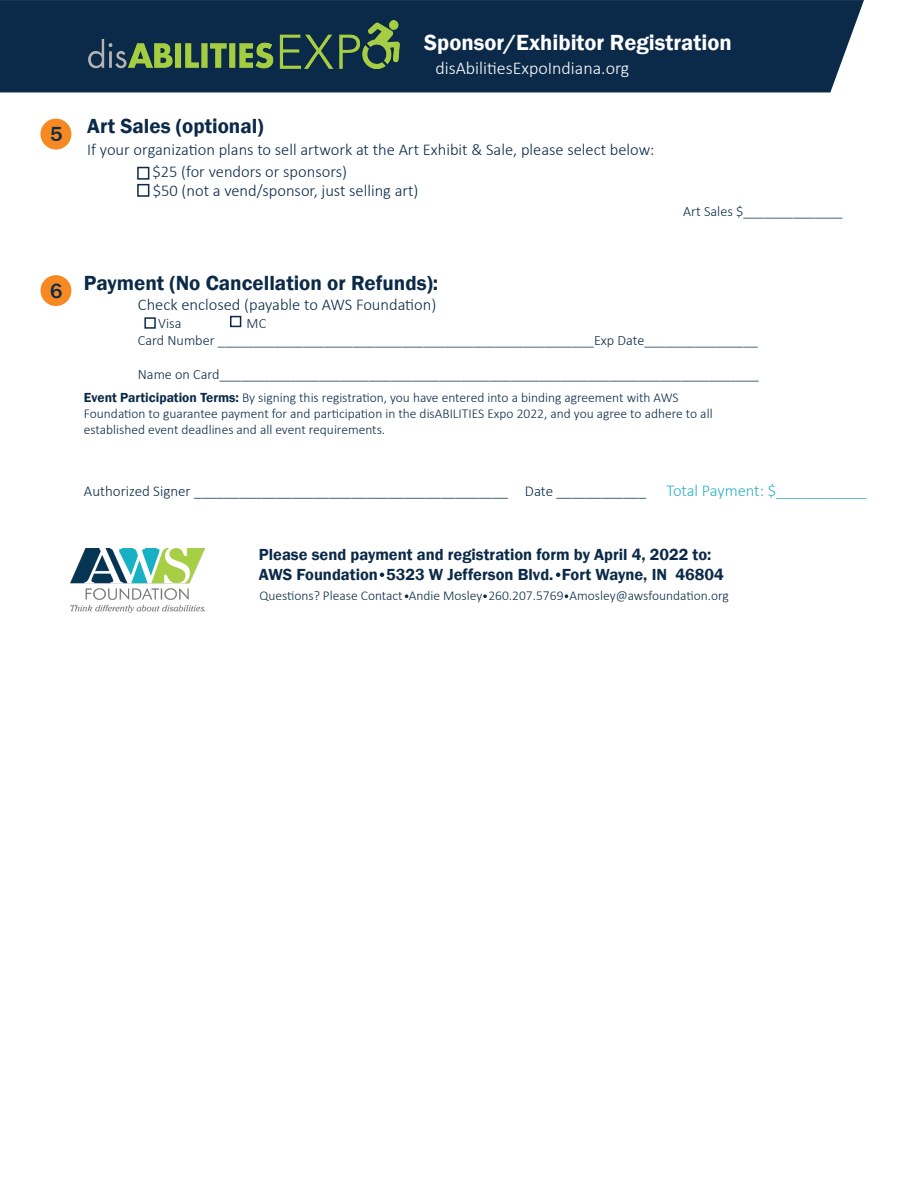
<style>
.page{position:relative;width:918px;height:1188px;background:#fff}
.page>*{position:absolute;margin:0;border:0;box-sizing:border-box;transform-origin:0 0}
.t1{font:600 22.5px "Franklin Gothic";color:#fff}
.t2{font:600 21px "Franklin Gothic";color:#0b2a49}
.t3{font:500 21px "Franklin Gothic";color:#0b2a49}
.t4{font:300 18px "Calibri";color:#fff}
.t5{font:300 16.5px "Calibri";color:#0b2a49}
.t6{font:600 16.5px "Franklin Gothic";color:#0b2a49}
.t7{font:300 15px "Calibri";color:#0b2a49}
.t8{font:300 14.25px "Calibri";color:#0b2a49}
.t9{font:300 13.5px/16.2px "Calibri";color:#0b2a49}
.s1{font-family:"Franklin Gothic";font-weight:600}
.s2{font-size:16.5px;color:#2fafc7}
</style>
<div class="page">
<div style="left:40px;top:119px;width:31px;height:31px;background:#f68921;border-radius:50%"></div>
<div style="left:230px;top:316px;width:11px;height:11px;border:2px solid #0b2a49"></div>
<div style="left:144px;top:317px;width:12px;height:12px;border:2px solid #0b2a49"></div>
<img style="left:70px;top:549px;width:134px;height:63px">
<svg style="left:556px;top:573px;width:4px;height:4px"></svg>
<svg style="left:380px;top:573px;width:4px;height:4px"></svg>
<svg style="left:483px;top:594px;width:4px;height:4px"></svg>
<svg style="left:405px;top:594px;width:3px;height:4px"></svg>
<svg style="left:565px;top:594px;width:3px;height:4px"></svg>
<div style="left:137px;top:167px;width:12px;height:13px;border:2px solid #0b2a49"></div>
<div style="left:137px;top:184px;width:12px;height:13px;border:2px solid #0b2a49"></div>
<div style="left:40px;top:275px;width:31px;height:31px;background:#f68921;border-radius:50%"></div>
<div style="left:0;top:0;width:864px;height:92px;background:#0b2a49"></div>
<img style="left:88px;top:21px;width:311px;height:48px">
<p class="t3" style="left:50px;top:121px;width:14px">5</p>
<p class="t1" style="left:424px;top:29px;width:309px">Sponsor/Exhibitor Registration</p>
<p class="t4" style="left:435px;top:57px;width:195px">disAbilitiesExpoIndiana.org</p>
<p class="t2" style="left:87px;top:113px;width:178px">Art Sales (optional)</p>
<p class="t5" style="left:87px;top:139px;width:569px">If your organization plans to sell artwork at the Art Exhibit &amp; Sale, please select below:</p>
<p class="t5" style="left:152px;top:161px;width:196px">$25 (for vendors or sponsors)</p>
<p class="t5" style="left:153px;top:181px;width:267px">$50 (not a vend/sponsor, just selling art)</p>
<p class="t8" style="left:683px;top:203px;width:161px">Art Sales $______________</p>
<p class="t3" style="left:50px;top:278px;width:14px">6</p>
<p class="t2" style="left:84px;top:270px;width:356px">Payment (No Cancellation or Refunds):</p>
<p class="t5" style="left:138px;top:294px;width:300px">Check enclosed (payable to AWS Foundation)</p>
<p class="t8" style="left:158px;top:314px;width:25px">Visa</p>
<p class="t8" style="left:247px;top:314px;width:21px">MC</p>
<p class="t8" style="left:138px;top:331px;width:622px">Card Number _____________________________________________________Exp Date________________</p>
<p class="t8" style="left:138px;top:365px;width:623px">Name on Card____________________________________________________________________________</p>
<p class="t9" style="left:84px;top:389px;width:630px"><span class="s1">Event Participation Terms:</span> By signing this registration, you have entered into a binding agreement with AWS<br>Foundation to guarantee payment for and participation in the disABILITIES Expo 2022, and you agree to adhere to all</p>
<p class="t9" style="left:84px;top:422px;width:303px">established event deadlines and all event requirements.</p>
<p class="t7" style="left:84px;top:482px;width:784px">Authorized Signer __________________________________________ Date ____________ <span class="s2">Total Payment: $___________</span></p>
<p class="t6" style="left:259px;top:544px;width:454px">Please send payment and registration form by April 4, 2022 to:</p>
<p class="t6" style="left:259px;top:564px;width:466px">AWS Foundation 5323 W Jefferson Blvd. Fort Wayne, IN 46804</p>
<p class="t9" style="left:259px;top:587px;width:471px">Questions? Please Contact Andie Mosley 260.207.5769 Amosley@awsfoundation.org</p>
</div>
